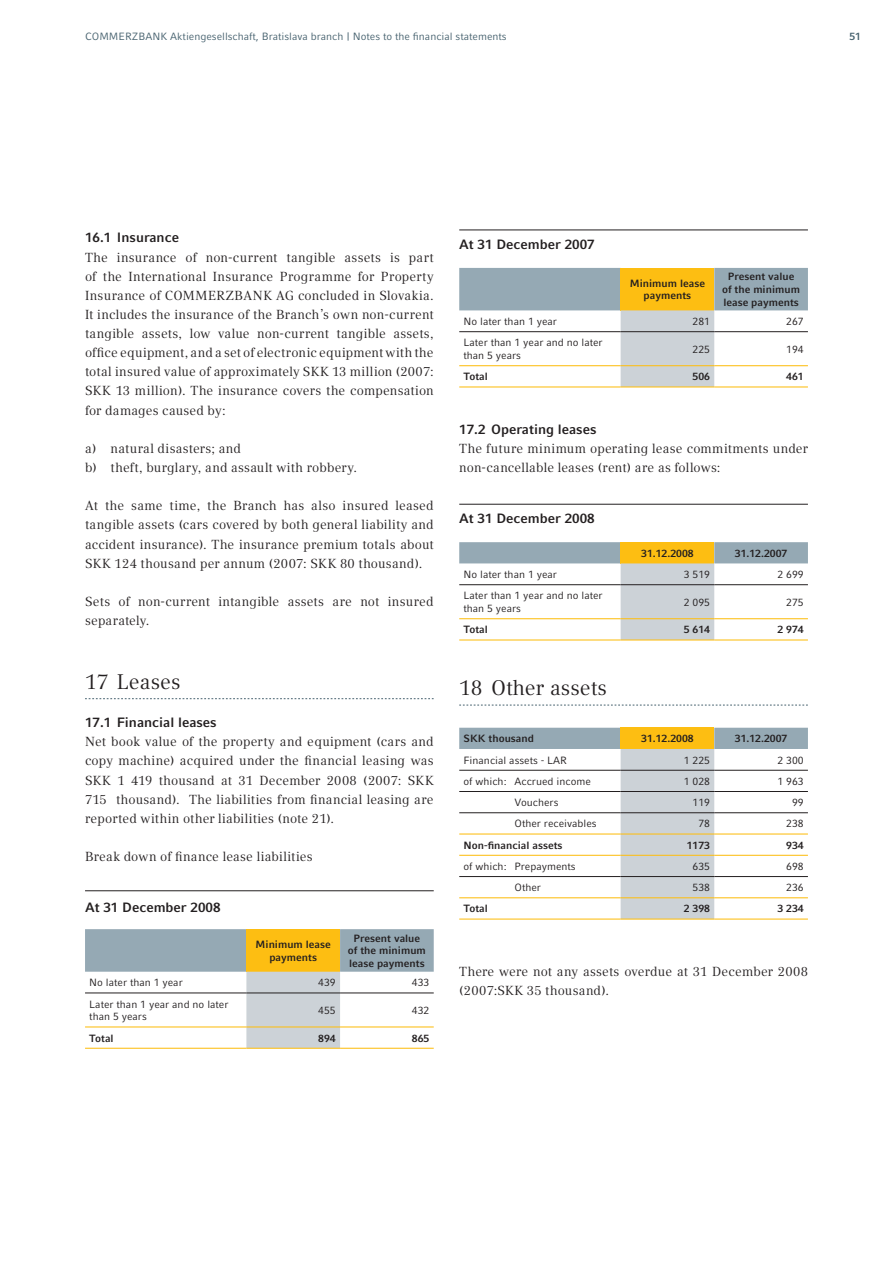
<style>
.page{position:relative;width:893px;height:1263px;background:#fff}
.page>*{position:absolute;margin:0;border:0;box-sizing:border-box;transform-origin:0 0}
.t1{font:21px "Compatil Text LT Pro";color:#231f20}
.t2{font:700 13.5px "Compatil Fact LT Pro";color:#231f20}
.t3{font:13.05px/19.2px "Compatil Text LT Pro";letter-spacing:.015em;color:#231f20}
.t4{font:10.5px/12.8px "Compatil Fact LT Pro";color:#231f20}
.t5{font:700 10.5px/12.8px "Compatil Fact LT Pro";color:#231f20;text-align:center}
.t6{font:10.5px "Compatil Fact LT Pro";color:#46616e}
.t7{font:700 10.5px "Compatil Fact LT Pro";color:#46616e}
</style>
<div class="page">
<svg style="left:85px;top:698px;width:349px;height:1px"></svg>
<svg style="left:459px;top:705px;width:349px;height:1px"></svg>
<svg style="left:85px;top:929px;width:349px;height:119px"></svg>
<hr style="left:85px;top:993px;width:161px;height:1px;background:#231f20">
<hr style="left:246px;top:993px;width:94px;height:1px;background:#231f20">
<hr style="left:340px;top:993px;width:94px;height:1px;background:#231f20">
<hr style="left:85px;top:1026px;width:161px;height:1px;background:#fdbe12">
<hr style="left:246px;top:1026px;width:94px;height:1px;background:#fdbe12">
<hr style="left:340px;top:1026px;width:94px;height:1px;background:#fdbe12">
<hr style="left:85px;top:1048px;width:161px;height:1px;background:#fdbe12">
<hr style="left:246px;top:1048px;width:94px;height:1px;background:#fdbe12">
<hr style="left:340px;top:1048px;width:94px;height:1px;background:#fdbe12">
<svg style="left:459px;top:268px;width:349px;height:118px"></svg>
<hr style="left:459px;top:331px;width:162px;height:1px;background:#231f20">
<hr style="left:621px;top:331px;width:93px;height:1px;background:#231f20">
<hr style="left:714px;top:331px;width:94px;height:1px;background:#231f20">
<hr style="left:459px;top:365px;width:162px;height:1px;background:#fdbe12">
<hr style="left:621px;top:365px;width:93px;height:1px;background:#fdbe12">
<hr style="left:714px;top:365px;width:94px;height:1px;background:#fdbe12">
<hr style="left:459px;top:386px;width:162px;height:1px;background:#fdbe12">
<hr style="left:621px;top:386px;width:93px;height:1px;background:#fdbe12">
<hr style="left:714px;top:386px;width:94px;height:1px;background:#fdbe12">
<svg style="left:459px;top:542px;width:349px;height:97px"></svg>
<hr style="left:459px;top:584px;width:162px;height:1px;background:#231f20">
<hr style="left:621px;top:584px;width:93px;height:1px;background:#231f20">
<hr style="left:714px;top:584px;width:94px;height:1px;background:#231f20">
<hr style="left:459px;top:618px;width:162px;height:1px;background:#fdbe12">
<hr style="left:621px;top:618px;width:93px;height:1px;background:#fdbe12">
<hr style="left:714px;top:618px;width:94px;height:1px;background:#fdbe12">
<hr style="left:459px;top:639px;width:162px;height:1px;background:#fdbe12">
<hr style="left:621px;top:639px;width:93px;height:1px;background:#fdbe12">
<hr style="left:714px;top:639px;width:94px;height:1px;background:#fdbe12">
<svg style="left:459px;top:728px;width:349px;height:190px"></svg>
<hr style="left:459px;top:770px;width:162px;height:1px;background:#231f20">
<hr style="left:621px;top:770px;width:93px;height:1px;background:#231f20">
<hr style="left:714px;top:770px;width:94px;height:1px;background:#231f20">
<hr style="left:459px;top:791px;width:162px;height:1px;background:#231f20">
<hr style="left:621px;top:791px;width:93px;height:1px;background:#231f20">
<hr style="left:714px;top:791px;width:94px;height:1px;background:#231f20">
<hr style="left:459px;top:876px;width:162px;height:1px;background:#231f20">
<hr style="left:621px;top:876px;width:93px;height:1px;background:#231f20">
<hr style="left:714px;top:876px;width:94px;height:1px;background:#231f20">
<hr style="left:459px;top:918px;width:162px;height:1px;background:#fdbe12">
<hr style="left:621px;top:918px;width:93px;height:1px;background:#fdbe12">
<hr style="left:714px;top:918px;width:94px;height:1px;background:#fdbe12">
<hr style="left:459px;top:812px;width:162px;height:1px;background:#231f20">
<hr style="left:621px;top:812px;width:93px;height:1px;background:#231f20">
<hr style="left:714px;top:812px;width:94px;height:1px;background:#231f20">
<hr style="left:459px;top:833px;width:162px;height:1px;background:#fdbe12">
<hr style="left:621px;top:833px;width:93px;height:1px;background:#fdbe12">
<hr style="left:714px;top:833px;width:94px;height:1px;background:#fdbe12">
<hr style="left:459px;top:855px;width:162px;height:1px;background:#fdbe12">
<hr style="left:621px;top:855px;width:93px;height:1px;background:#fdbe12">
<hr style="left:714px;top:855px;width:94px;height:1px;background:#fdbe12">
<hr style="left:459px;top:897px;width:162px;height:1px;background:#fdbe12">
<hr style="left:621px;top:897px;width:93px;height:1px;background:#fdbe12">
<hr style="left:714px;top:897px;width:94px;height:1px;background:#fdbe12">
<hr style="left:85px;top:890px;width:349px;height:1px;background:#231f20">
<hr style="left:459px;top:230px;width:349px;height:1px;background:#231f20">
<hr style="left:459px;top:504px;width:349px;height:1px;background:#231f20">
<p class="t6" style="left:85px;top:30px;width:423px">COMMERZBANK Aktiengesellschaft, Bratislava branch | Notes to the financial statements</p>
<p class="t7" style="left:849px;top:30px;width:13px">51</p>
<p class="t2" style="left:85px;top:230px;width:95px">16.1 Insurance</p>
<p class="t3" style="left:85px;top:248px;width:350px;text-align:justify">The insurance of non-current tangible assets is part of the International Insurance Programme for Property Insurance of COMMERZBANK AG concluded in Slovakia.<br>It includes the insurance of the Branch’s own non-current tangible assets, low value non-current tangible assets, office equipment, and a set of electronic equipment with the total insured value of approximately SKK 13 million (2007:<br>SKK 13 million). The insurance covers the compensation for damages caused by:</p>
<p class="t3" style="left:85px;top:439px;width:274px">a) natural disasters; and<br>b) theft, burglary, and assault with robbery.</p>
<p class="t3" style="left:85px;top:496px;width:350px;text-align:justify">At the same time, the Branch has also insured leased tangible assets (cars covered by both general liability and accident insurance). The insurance premium totals about SKK 124 thousand per annum (2007: SKK 80 thousand).</p>
<p class="t3" style="left:85px;top:592px;width:350px">Sets of non-current intangible assets are not insured separately.</p>
<h1 class="t1" style="left:85px;top:669px;width:97px">17 Leases</h1>
<p class="t2" style="left:85px;top:714px;width:133px">17.1 Financial leases</p>
<p class="t3" style="left:85px;top:732px;width:350px;text-align:justify">Net book value of the property and equipment (cars and copy machine) acquired under the financial leasing was SKK 1 419 thousand at 31 December 2008 (2007: SKK 715 thousand). The liabilities from financial leasing are reported within other liabilities (note 21).</p>
<p class="t3" style="left:85px;top:847px;width:229px">Break down of finance lease liabilities</p>
<p class="t2" style="left:459px;top:236px;width:137px">At 31 December 2007</p>
<p class="t5" style="left:630px;top:277px;width:77px">Minimum lease payments</p>
<p class="t5" style="left:722px;top:270px;width:79px">Present value of the minimum lease payments</p>
<p class="t4" style="left:463px;top:315px;width:95px">No later than 1 year</p>
<p class="t4" style="left:692px;top:315px;width:19px">281</p>
<p class="t4" style="left:786px;top:315px;width:19px">267</p>
<p class="t4" style="left:463px;top:336px;width:141px">Later than 1 year and no later than 5 years</p>
<p class="t4" style="left:692px;top:343px;width:19px">225</p>
<p class="t4" style="left:786px;top:343px;width:19px">194</p>
<p class="t5" style="left:463px;top:370px;width:26px">Total</p>
<p class="t5" style="left:692px;top:370px;width:19px">506</p>
<p class="t5" style="left:786px;top:370px;width:19px">461</p>
<p class="t2" style="left:459px;top:421px;width:139px">17.2 Operating leases</p>
<p class="t3" style="left:459px;top:439px;width:350px">The future minimum operating lease commitments under non-cancellable leases (rent) are as follows:</p>
<p class="t2" style="left:459px;top:510px;width:137px">At 31 December 2008</p>
<p class="t5" style="left:641px;top:547px;width:54px">31.12.2008</p>
<p class="t5" style="left:735px;top:547px;width:54px">31.12.2007</p>
<p class="t4" style="left:463px;top:568px;width:95px">No later than 1 year</p>
<p class="t4" style="left:684px;top:568px;width:28px">3 519</p>
<p class="t4" style="left:777px;top:568px;width:28px">2 699</p>
<p class="t4" style="left:463px;top:589px;width:141px">Later than 1 year and no later than 5 years</p>
<p class="t4" style="left:684px;top:596px;width:28px">2 095</p>
<p class="t4" style="left:786px;top:596px;width:19px">275</p>
<p class="t5" style="left:463px;top:623px;width:26px">Total</p>
<p class="t5" style="left:684px;top:623px;width:28px">5 614</p>
<p class="t5" style="left:777px;top:623px;width:28px">2 974</p>
<h1 class="t1" style="left:459px;top:676px;width:149px">18 Other assets</h1>
<p class="t5" style="left:463px;top:732px;width:72px">SKK thousand</p>
<p class="t5" style="left:641px;top:732px;width:54px">31.12.2008</p>
<p class="t5" style="left:735px;top:732px;width:54px">31.12.2007</p>
<p class="t4" style="left:463px;top:753px;width:105px">Financial assets - LAR</p>
<p class="t4" style="left:684px;top:753px;width:28px">1 225</p>
<p class="t4" style="left:777px;top:753px;width:28px">2 300</p>
<p class="t4" style="left:463px;top:775px;width:129px">of which: Accrued income</p>
<p class="t4" style="left:684px;top:775px;width:28px">1 028</p>
<p class="t4" style="left:777px;top:775px;width:28px">1 963</p>
<p class="t4" style="left:514px;top:796px;width:45px">Vouchers</p>
<p class="t4" style="left:692px;top:796px;width:19px">119</p>
<p class="t4" style="left:792px;top:796px;width:13px">99</p>
<p class="t4" style="left:514px;top:817px;width:84px">Other receivables</p>
<p class="t4" style="left:698px;top:817px;width:13px">78</p>
<p class="t4" style="left:786px;top:817px;width:19px">238</p>
<p class="t5" style="left:463px;top:839px;width:101px">Non-financial assets</p>
<p class="t5" style="left:687px;top:839px;width:25px">1173</p>
<p class="t5" style="left:786px;top:839px;width:19px">934</p>
<p class="t4" style="left:463px;top:860px;width:114px">of which: Prepayments</p>
<p class="t4" style="left:692px;top:860px;width:19px">635</p>
<p class="t4" style="left:786px;top:860px;width:19px">698</p>
<p class="t4" style="left:514px;top:881px;width:28px">Other</p>
<p class="t4" style="left:692px;top:881px;width:19px">538</p>
<p class="t4" style="left:786px;top:881px;width:19px">236</p>
<p class="t2" style="left:85px;top:899px;width:137px">At 31 December 2008</p>
<p class="t5" style="left:463px;top:902px;width:26px">Total</p>
<p class="t5" style="left:684px;top:902px;width:28px">2 398</p>
<p class="t5" style="left:777px;top:902px;width:28px">3 234</p>
<p class="t5" style="left:256px;top:938px;width:77px">Minimum lease payments</p>
<p class="t5" style="left:348px;top:932px;width:79px">Present value of the minimum lease payments</p>
<p class="t4" style="left:89px;top:976px;width:95px">No later than 1 year</p>
<p class="t4" style="left:318px;top:976px;width:19px">439</p>
<p class="t4" style="left:412px;top:976px;width:19px">433</p>
<p class="t4" style="left:89px;top:997px;width:141px">Later than 1 year and no later than 5 years</p>
<p class="t4" style="left:318px;top:1004px;width:19px">455</p>
<p class="t4" style="left:412px;top:1004px;width:19px">432</p>
<p class="t5" style="left:89px;top:1031px;width:26px">Total</p>
<p class="t5" style="left:318px;top:1031px;width:19px">894</p>
<p class="t5" style="left:412px;top:1031px;width:19px">865</p>
<p class="t3" style="left:459px;top:962px;width:350px">There were not any assets overdue at 31 December 2008 (2007:SKK 35 thousand).</p>
</div>
